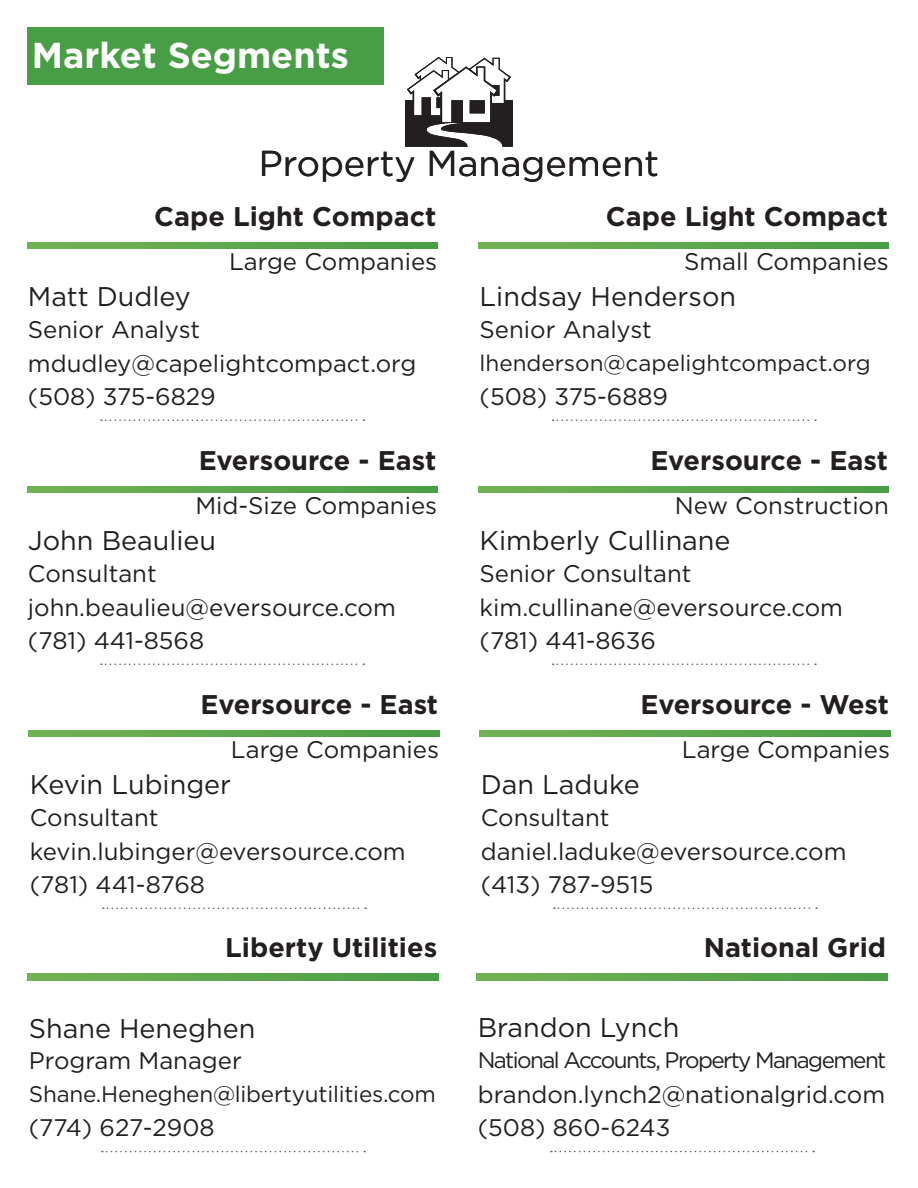
<style>
.page{position:relative;width:918px;height:1188px;background:#fff}
.page>*{position:absolute;margin:0;border:0;box-sizing:border-box;transform-origin:0 0}
.Segment{font:36px "Gotham";color:#231f20}
.t1{font:700 36px "Gotham";color:#fff}
.t2{font:700 27px "Gotham";color:#231f20}
.t3{font:27px "Gotham";color:#231f20}
.t4{font:24px "Gotham";color:#231f20}
.t5{font:22.5px "Gotham";letter-spacing:-.01em;color:#231f20}
.t6{font:22.5px "Gotham";letter-spacing:-.07em;color:#231f20}
</style>
<div class="page">
<div style="left:27px;top:27px;width:356px;height:57px;background:#489e45"></div>
<svg style="left:101px;top:419px;width:263px;height:2px"></svg>
<svg style="left:27px;top:243px;width:410px;height:6px;background:#5da74c"></svg>
<svg style="left:553px;top:419px;width:263px;height:2px"></svg>
<svg style="left:479px;top:243px;width:410px;height:6px;background:#5da74c"></svg>
<svg style="left:101px;top:664px;width:263px;height:1px"></svg>
<svg style="left:27px;top:487px;width:410px;height:6px;background:#5da74c"></svg>
<svg style="left:553px;top:664px;width:263px;height:1px"></svg>
<svg style="left:479px;top:487px;width:410px;height:6px;background:#5da74c"></svg>
<svg style="left:103px;top:908px;width:263px;height:1px"></svg>
<svg style="left:29px;top:731px;width:410px;height:6px;background:#5da74c"></svg>
<svg style="left:554px;top:908px;width:263px;height:1px"></svg>
<svg style="left:480px;top:731px;width:410px;height:6px;background:#5da74c"></svg>
<svg style="left:102px;top:1151px;width:263px;height:1px"></svg>
<svg style="left:28px;top:974px;width:410px;height:6px;background:#5da74c"></svg>
<svg style="left:551px;top:1151px;width:263px;height:1px"></svg>
<svg style="left:477px;top:974px;width:410px;height:6px;background:#5da74c"></svg>
<svg style="left:405px;top:57px;width:108px;height:90px"></svg>
<h1 class="t1" style="left:32px;top:31px;width:318px">Market Segments</h1>
<p class="Segment" style="left:259px;top:140px;width:402px">Property Management</p>
<p class="t2" style="left:154px;top:198px;width:284px">Cape Light Compact</p>
<p class="t4" style="left:229px;top:246px;width:210px">Large Companies</p>
<p class="t2" style="left:606px;top:198px;width:284px">Cape Light Compact</p>
<p class="t4" style="left:684px;top:246px;width:206px">Small Companies</p>
<p class="t3" style="left:28px;top:279px;width:164px">Matt Dudley</p>
<p class="t3" style="left:480px;top:279px;width:258px">Lindsay Henderson</p>
<p class="t4" style="left:28px;top:314px;width:174px">Senior Analyst</p>
<p class="t4" style="left:28px;top:348px;width:390px">mdudley@capelightcompact.org</p>
<p class="t4" style="left:480px;top:314px;width:174px">Senior Analyst</p>
<p class="t5" style="left:480px;top:349px;width:393px">lhenderson@capelightcompact.org</p>
<p class="t4" style="left:28px;top:381px;width:189px">(508) 375-6829</p>
<p class="t4" style="left:480px;top:381px;width:190px">(508) 375-6889</p>
<p class="t2" style="left:199px;top:442px;width:239px">Eversource - East</p>
<p class="t4" style="left:195px;top:490px;width:243px">Mid-Size Companies</p>
<p class="t2" style="left:650px;top:442px;width:239px">Eversource - East</p>
<p class="t4" style="left:675px;top:490px;width:216px">New Construction</p>
<p class="t3" style="left:28px;top:523px;width:190px">John Beaulieu</p>
<p class="t3" style="left:480px;top:523px;width:252px">Kimberly Cullinane</p>
<p class="t4" style="left:28px;top:558px;width:130px">Consultant</p>
<p class="t4" style="left:28px;top:592px;width:369px">john.beaulieu@eversource.com</p>
<p class="t4" style="left:480px;top:558px;width:213px">Senior Consultant</p>
<p class="t4" style="left:480px;top:592px;width:365px">kim.cullinane@eversource.com</p>
<p class="t4" style="left:28px;top:625px;width:178px">(781) 441-8568</p>
<p class="t4" style="left:480px;top:625px;width:178px">(781) 441-8636</p>
<p class="t2" style="left:201px;top:686px;width:239px">Eversource - East</p>
<p class="t4" style="left:231px;top:734px;width:210px">Large Companies</p>
<p class="t2" style="left:641px;top:686px;width:250px">Eversource - West</p>
<p class="t4" style="left:682px;top:734px;width:210px">Large Companies</p>
<p class="t3" style="left:30px;top:767px;width:203px">Kevin Lubinger</p>
<p class="t3" style="left:481px;top:767px;width:161px">Dan Laduke</p>
<p class="t4" style="left:30px;top:802px;width:130px">Consultant</p>
<p class="t4" style="left:30px;top:836px;width:377px">kevin.lubinger@eversource.com</p>
<p class="t4" style="left:481px;top:802px;width:130px">Consultant</p>
<p class="t4" style="left:481px;top:836px;width:367px">daniel.laduke@eversource.com</p>
<p class="t4" style="left:30px;top:869px;width:177px">(781) 441-8768</p>
<p class="t4" style="left:481px;top:869px;width:174px">(413) 787-9515</p>
<p class="t2" style="left:225px;top:929px;width:213px">Liberty Utilities</p>
<p class="t2" style="left:704px;top:929px;width:184px">National Grid</p>
<p class="t3" style="left:29px;top:1011px;width:228px">Shane Heneghen</p>
<p class="t3" style="left:478px;top:1011px;width:203px">Brandon Lynch</p>
<p class="t4" style="left:29px;top:1045px;width:214px">Program Manager</p>
<p class="t5" style="left:29px;top:1080px;width:409px">Shane.Heneghen@libertyutilities.com</p>
<p class="t6" style="left:478px;top:1046px;width:410px">National Accounts, Property Management</p>
<p class="t4" style="left:478px;top:1080px;width:409px">brandon.lynch2@nationalgrid.com</p>
<p class="t4" style="left:29px;top:1112px;width:187px">(774) 627-2908</p>
<p class="t4" style="left:478px;top:1112px;width:194px">(508) 860-6243</p>
</div>
